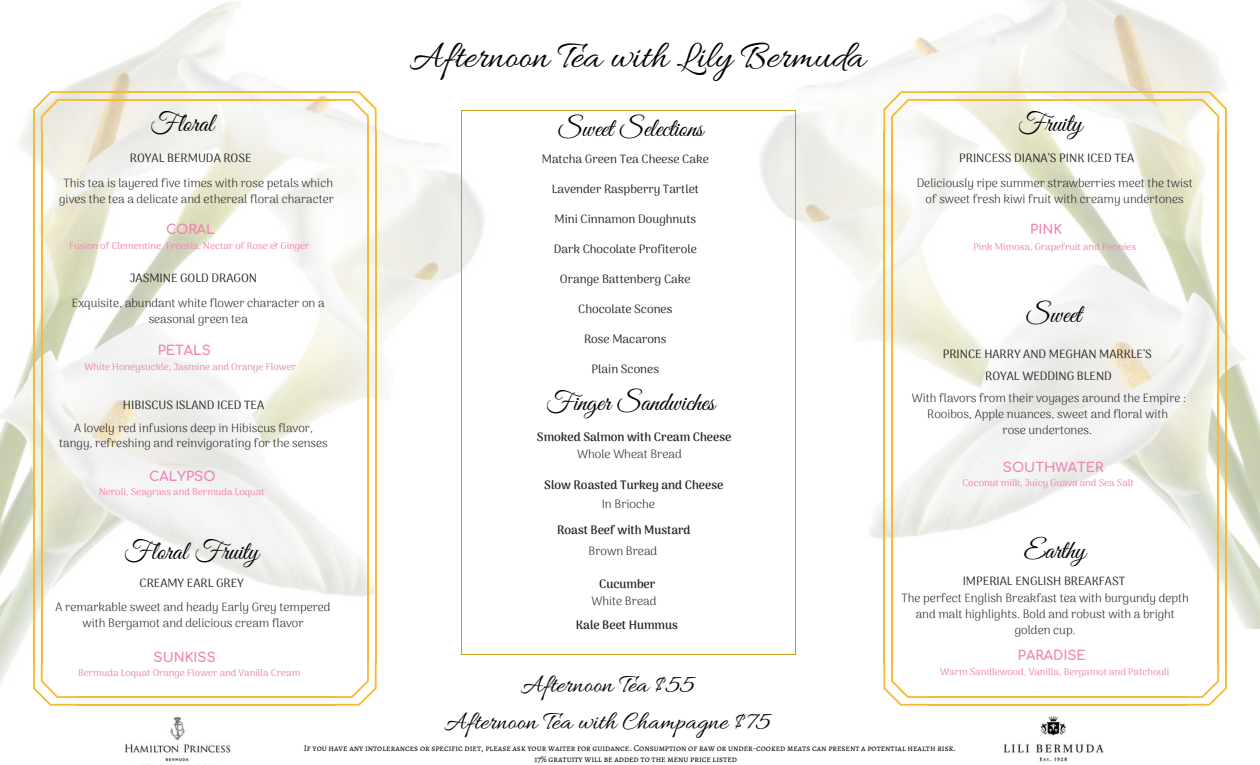
<style>
.page{position:relative;width:1260px;height:765px;background:#fff}
.page>*{position:absolute;margin:0;border:0;box-sizing:border-box;transform-origin:0 0}
.t1{font:39.62px "Allura";color:#010100}
.t2{font:26.38px "Great Vibes";color:#010100}
.t3{font:26.38px/36.5px "Allura";color:#010100;text-align:center}
.t4{font:700 13.25px "Comfortaa";color:#f182b3}
.t5{font:12.12px "Arima Madurai";color:#222}
.t6{font:700 12.12px "Arima Madurai";color:#222}
.t7{font:300 12.12px "Arima Madurai";color:#222}
.t8{font:300 12px/16px "Arima Madurai";color:#222;text-align:center}
.t9{font:12px/22.5px "Arima Madurai";color:#222;text-align:center}
.t10{font:9.88px "Arima Madurai";color:#f182b3}
.t11{font:8.75px "Alegreya SC";color:#000}
</style>
<div class="page">
<img style="left:0;top:2px;width:484px;height:682px">
<img style="left:108px;top:679px;width:131px;height:86px">
<svg style="left:33px;top:91px;width:46px;height:41px;background:#ede5ce"></svg>
<hr style="left:33px;top:131px;width:2px;height:532px;background:#f4bc33">
<hr style="left:41px;top:131px;width:2px;height:532px;background:#f4bc33">
<svg style="left:33px;top:662px;width:46px;height:44px"></svg>
<hr style="left:78px;top:704px;width:258px;height:2px;background:#f4bc33">
<hr style="left:78px;top:696px;width:258px;height:2px;background:#f4bc33">
<svg style="left:335px;top:662px;width:42px;height:44px"></svg>
<hr style="left:375px;top:131px;width:2px;height:532px;background:#f4bc33">
<hr style="left:367px;top:131px;width:2px;height:532px;background:#f4bc33">
<svg style="left:335px;top:91px;width:42px;height:41px"></svg>
<hr style="left:78px;top:91px;width:258px;height:2px;background:#f4bc33">
<hr style="left:78px;top:99px;width:258px;height:2px;background:#f4bc33">
<img style="left:760px;top:0;width:500px;height:628px">
<hr style="left:461px;top:111px;width:1px;height:544px;background:#c49a1e">
<hr style="left:795px;top:111px;width:1px;height:544px;background:#c49a1e">
<hr style="left:462px;top:654px;width:333px;height:1px;background:#c49a1e">
<hr style="left:462px;top:110px;width:333px;height:1px;background:#c49a1e">
<svg style="left:883px;top:91px;width:46px;height:41px"></svg>
<hr style="left:883px;top:131px;width:2px;height:532px;background:#f4bc33">
<hr style="left:891px;top:131px;width:2px;height:532px;background:#f4bc33">
<svg style="left:883px;top:662px;width:46px;height:44px"></svg>
<hr style="left:928px;top:704px;width:258px;height:2px;background:#f4bc33">
<hr style="left:928px;top:696px;width:258px;height:2px;background:#f4bc33">
<svg style="left:1185px;top:662px;width:42px;height:44px"></svg>
<hr style="left:1225px;top:131px;width:2px;height:532px;background:#f4bc33">
<hr style="left:1217px;top:131px;width:2px;height:532px;background:#f4bc33">
<svg style="left:1185px;top:91px;width:42px;height:41px"></svg>
<hr style="left:928px;top:91px;width:258px;height:2px;background:#f4bc33">
<hr style="left:928px;top:99px;width:258px;height:2px;background:#f4bc33">
<img style="left:1003px;top:716px;width:100px;height:46px">
<h2 class="t2" style="left:150px;top:109px;width:65px">Floral</h2>
<p class="t9" style="left:130px;top:146px;width:123px">ROYAL BERMUDA ROSE</p>
<p class="t8" style="left:59px;top:175px;width:276px">This tea is layered five times with rose petals which gives the tea a delicate and ethereal floral character</p>
<p class="t4" style="left:166px;top:223px;width:50px">CORAL</p>
<p class="t10" style="left:69px;top:240px;width:242px">Fusion of Clementine, Freesia, Nectar of Rose &amp; Ginger</p>
<p class="t9" style="left:130px;top:266px;width:129px">JASMINE GOLD DRAGON</p>
<p class="t8" style="left:72px;top:295px;width:254px">Exquisite, abundant white flower character on a seasonal green tea</p>
<p class="t4" style="left:158px;top:344px;width:55px">PETALS</p>
<p class="t10" style="left:85px;top:361px;width:213px">White Honeysuckle, Jasmine and Orange Flower</p>
<p class="t9" style="left:123px;top:394px;width:143px">HIBISCUS ISLAND ICED TEA</p>
<p class="t8" style="left:59px;top:419px;width:270px">A lovely red infusions deep in Hibiscus flavor, tangy, refreshing and reinvigorating for the senses</p>
<p class="t4" style="left:149px;top:469px;width:68px">CALYPSO</p>
<p class="t10" style="left:99px;top:486px;width:167px">Neroli, Seagrass and Bermuda Loquat</p>
<h2 class="t2" style="left:124px;top:536px;width:136px">Floral Fruity</h2>
<p class="t9" style="left:140px;top:572px;width:106px">CREAMY EARL GREY</p>
<p class="t8" style="left:56px;top:598px;width:277px">A remarkable sweet and heady Early Grey tempered with Bergamot and delicious cream flavor</p>
<p class="t4" style="left:154px;top:650px;width:64px">SUNKISS</p>
<p class="t10" style="left:78px;top:667px;width:224px">Bermuda Loquat Orange Flower and Vanilla Cream</p>
<h1 class="t1" style="left:410px;top:34px;width:457px">Afternoon Tea with Lily Bermuda</h1>
<h2 class="t2" style="left:558px;top:113px;width:146px">Sweet Selections</h2>
<p class="t5" style="left:542px;top:152px;width:169px">Matcha Green Tea Cheese Cake</p>
<p class="t5" style="left:552px;top:182px;width:149px">Lavender Raspberry Tartlet</p>
<p class="t5" style="left:555px;top:212px;width:143px">Mini Cinnamon Doughnuts</p>
<p class="t5" style="left:554px;top:242px;width:145px">Dark Chocolate Profiterole</p>
<p class="t5" style="left:560px;top:272px;width:132px">Orange Battenberg Cake</p>
<p class="t5" style="left:578px;top:302px;width:96px">Chocolate Scones</p>
<p class="t5" style="left:584px;top:332px;width:84px">Rose Macarons</p>
<p class="t5" style="left:592px;top:362px;width:69px">Plain Scones</p>
<h2 class="t2" style="left:546px;top:387px;width:171px">Finger Sandwiches</h2>
<p class="t7" style="left:577px;top:447px;width:106px">Whole Wheat Bread</p>
<p class="t6" style="left:544px;top:478px;width:181px">Slow Roasted Turkey and Cheese</p>
<p class="t7" style="left:602px;top:497px;width:55px">In Brioche</p>
<p class="t6" style="left:557px;top:523px;width:135px">Roast Beef with Mustard</p>
<p class="t7" style="left:589px;top:544px;width:70px">Brown Bread</p>
<p class="t6" style="left:599px;top:576px;width:58px">Cucumber</p>
<p class="t7" style="left:591px;top:593px;width:67px">White Bread</p>
<p class="t6" style="left:576px;top:618px;width:103px">Kale Beet Hummus</p>
<p class="t6" style="left:537px;top:430px;width:196px">Smoked Salmon with Cream Cheese</p>
<h2 class="t3" style="left:445px;top:668px;width:328px">Afternoon Tea $55<br>Afternoon Tea with Champagne $75</h2>
<h2 class="t2" style="left:1018px;top:109px;width:66px">Fruity</h2>
<p class="t9" style="left:959px;top:146px;width:177px">PRINCESS DIANA’S PINK ICED TEA</p>
<p class="t8" style="left:917px;top:175px;width:278px">Deliciously ripe summer strawberries meet the twist of sweet fresh kiwi fruit with creamy undertones</p>
<p class="t4" style="left:1030px;top:223px;width:33px">PINK</p>
<p class="t10" style="left:973px;top:241px;width:164px">Pink Mimosa, Grapefruit and Peonies</p>
<h2 class="t2" style="left:1027px;top:299px;width:56px">Sweet</h2>
<p class="t9" style="left:943px;top:342px;width:211px">PRINCE HARRY AND MEGHAN MARKLE’S<br>ROYAL WEDDING BLEND</p>
<p class="t8" style="left:912px;top:390px;width:276px">With flavors from their voyages around the Empire :<br>Rooibos, Apple nuances, sweet and floral with<br>rose undertones.</p>
<p class="t4" style="left:1003px;top:461px;width:102px">SOUTHWATER</p>
<p class="t10" style="left:962px;top:476px;width:173px">Coconut milk, Juicy Guava and Sea Salt</p>
<h2 class="t2" style="left:1024px;top:535px;width:64px">Earthy</h2>
<p class="t9" style="left:963px;top:569px;width:164px">IMPERIAL ENGLISH BREAKFAST</p>
<p class="t8" style="left:902px;top:590px;width:289px">The perfect English Breakfast tea with burgundy depth and malt highlights. Bold and robust with a bright golden cup.</p>
<p class="t4" style="left:1018px;top:648px;width:69px">PARADISE</p>
<p class="t10" style="left:940px;top:666px;width:231px">Warm Sandlewood, Vanilla, Bergamot and Patchouli</p>
<p class="t11" style="left:304px;top:742px;width:654px">If you have any intolerances or specific diet, please ask your waiter for guidance. Consumption of raw or under-cooked meats can present a potential health risk.</p>
<p class="t11" style="left:534px;top:753px;width:204px">17% gratuity will be added to the menu price listed</p>
</div>
